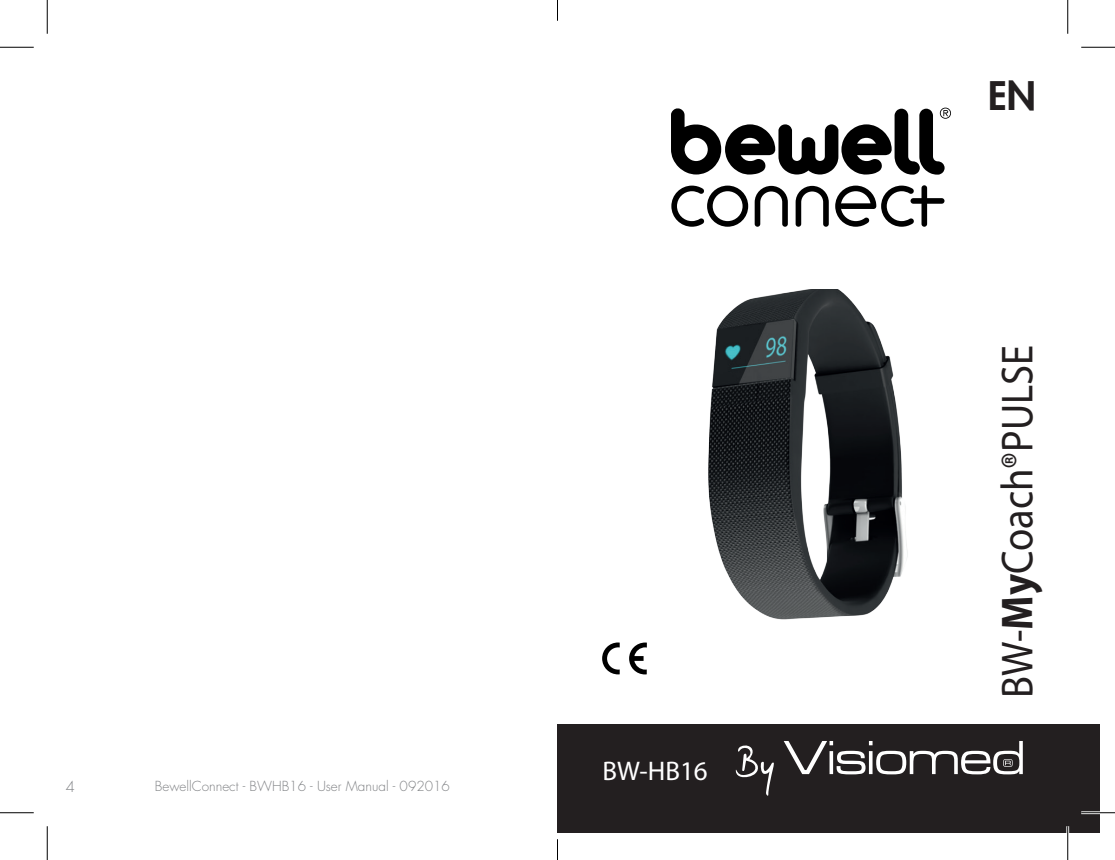
<style>
.page{position:relative;width:1115px;height:860px;background:#fff}
.page>*{position:absolute;margin:0;border:0;box-sizing:border-box;transform-origin:0 0}
.t1{font:45px "Myriad Pro";color:#231f20;scale:.9 1}
.t2{font:800 38.25px "Futura";color:#231f20}
.t3{font:27px "Myriad Pro";color:#fff}
.t4{font:300 14.62px "Futura";color:#808285}
.t5{font:300 13.5px "Futura";color:#808285}
.s1{font-weight:700}
</style>
<div class="page">
<div style="left:557px;top:724px;width:543px;height:109px;background:#231f20"></div>
<svg style="left:784px;top:741px;width:239px;height:33px"></svg>
<svg style="left:736px;top:745px;width:38px;height:51px"></svg>
<svg style="left:755px;top:186px;width:33px;height:41px"></svg>
<svg style="left:796px;top:186px;width:33px;height:41px"></svg>
<svg style="left:671px;top:186px;width:77px;height:41px"></svg>
<svg style="left:671px;top:108px;width:280px;height:67px"></svg>
<svg style="left:835px;top:185px;width:109px;height:42px"></svg>
<img style="left:708px;top:289px;width:200px;height:331px">
<svg style="left:629px;top:642px;width:18px;height:32px"></svg>
<svg style="left:602px;top:642px;width:18px;height:32px"></svg>
<hr style="left:1081px;top:811px;width:34px;height:3px;background:#fff">
<hr style="left:1066px;top:826px;width:3px;height:34px;background:#fff">
<hr style="left:0;top:47px;width:34px;height:1px;background:#000">
<hr style="left:1081px;top:47px;width:34px;height:1px;background:#000">
<hr style="left:0;top:812px;width:34px;height:1px;background:#000">
<hr style="left:1081px;top:812px;width:34px;height:1px;background:#000">
<hr style="left:47px;top:0;width:1px;height:34px;background:#000">
<hr style="left:47px;top:826px;width:1px;height:34px;background:#000">
<hr style="left:1067px;top:0;width:1px;height:34px;background:#000">
<hr style="left:1067px;top:826px;width:1px;height:34px;background:#000">
<svg style="left:557px;top:0;width:1px;height:20px"></svg>
<svg style="left:557px;top:840px;width:1px;height:20px"></svg>
<p class="t4" style="left:66px;top:777px;width:11px">4</p>
<p class="t5" style="left:155px;top:777px;width:296px">BewellConnect - BWHB16 - User Manual - 092016</p>
<p class="t3" style="left:602px;top:754px;width:107px">BW-HB16</p>
<p class="t2" style="left:988px;top:70px;width:49px">EN</p>
<p class="t1" style="left:990px;top:698px;width:394px;rotate:-90deg">BW-<span class="s1">My</span>Coach®PULSE</p>
</div>
